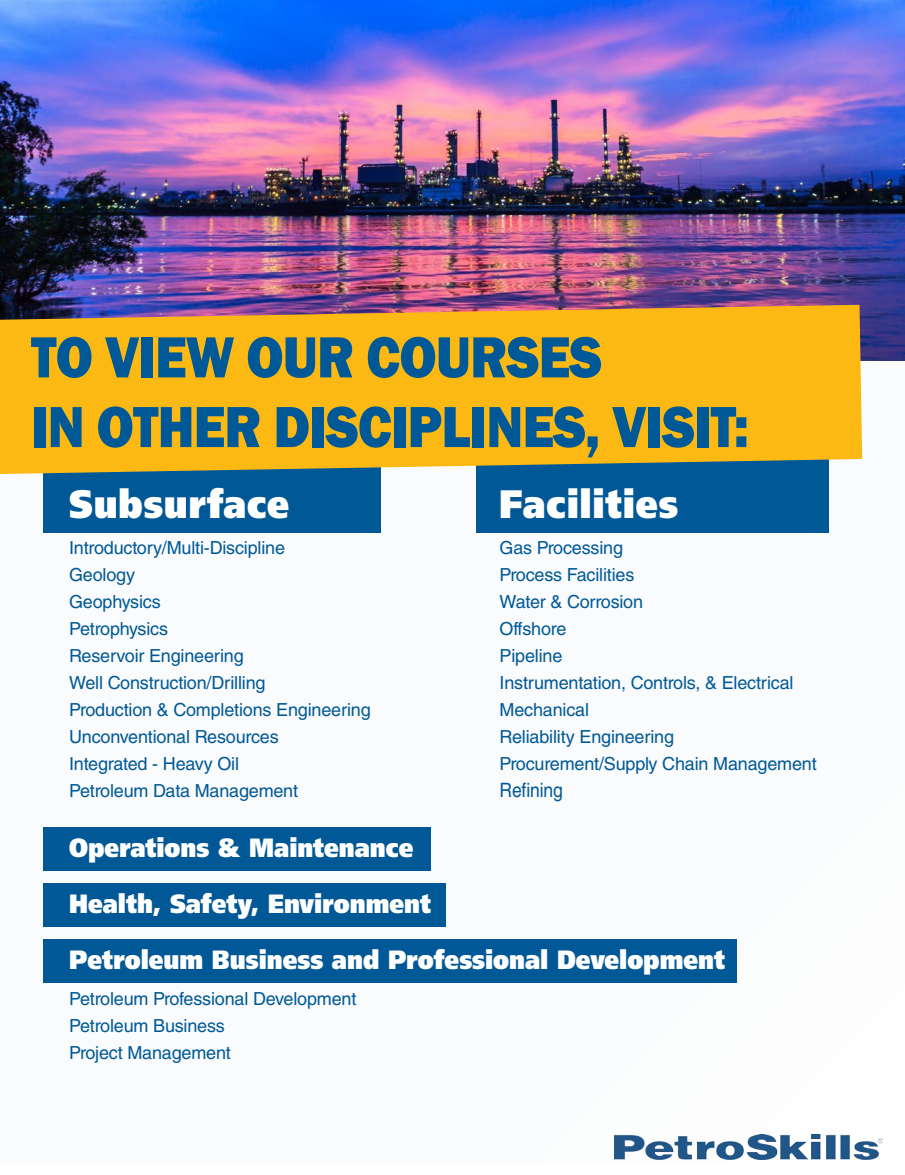
<style>
.page{position:relative;width:905px;height:1175px;background:#fff}
.page>*{position:absolute;margin:0;border:0;box-sizing:border-box;transform-origin:0 0}
.t1{font:800 60px/69.6px "Franklin Gothic";letter-spacing:-.015em;color:#005996;scale:.9 1}
.t2{font:900 39.6px "Frutiger LT Std";letter-spacing:.02em;color:#fff;scale:.88 1}
.t3{font:900 26.4px/56.2px "Frutiger LT Std";color:#fff;scale:.88 1}
.t4{font:19.8px "Helvetica LT Std";letter-spacing:-.005em;color:#005996;scale:.88 1}
.t5{font:18px/27px "Helvetica LT Std";letter-spacing:-.01em;color:#005996}
</style>
<div class="page">
<div style="left:0;top:348px;width:904px;height:814px;background:#fafbfc"></div>
<div style="left:43px;top:938px;width:694px;height:44px;background:#005996"></div>
<div style="left:43px;top:883px;width:403px;height:44px;background:#005996"></div>
<div style="left:43px;top:827px;width:387px;height:44px;background:#005996"></div>
<div style="left:476px;top:435px;width:352px;height:97px;background:#005996"></div>
<div style="left:43px;top:435px;width:337px;height:97px;background:#005996"></div>
<img style="left:0;top:0;width:904px;height:360px">
<svg style="left:0;top:305px;width:862px;height:169px;background:#edb01e"></svg>
<img style="left:614px;top:1134px;width:268px;height:25px">
<h1 class="t1" style="left:31px;top:322px;width:798px">TO VIEW OUR COURSES<br>IN OTHER DISCIPLINES, VISIT:</h1>
<h2 class="t2" style="left:69px;top:480px;width:251px">Subsurface</h2>
<p class="t5" style="left:69px;top:534px;width:303px">Introductory/Multi-Discipline<br>Geology<br>Geophysics<br>Petrophysics<br>Reservoir Engineering<br>Well Construction/Drilling<br>Production &amp; Completions Engineering<br>Unconventional Resources<br>Integrated - Heavy Oil<br>Petroleum Data Management</p>
<h2 class="t2" style="left:499px;top:480px;width:204px">Facilities</h2>
<p class="t5" style="left:499px;top:534px;width:318px">Gas Processing<br>Process Facilities<br>Water &amp; Corrosion<br>Offshore<br>Pipeline<br>Instrumentation, Controls, &amp; Electrical<br>Mechanical<br>Reliability Engineering<br>Procurement/Supply Chain Management</p>
<p class="t4" style="left:499px;top:778px;width:73px">Refining</p>
<h3 class="t3" style="left:69px;top:819px;width:746px">Operations &amp; Maintenance<br>Health, Safety, Environment<br>Petroleum Business and Professional Development</h3>
<p class="t5" style="left:69px;top:985px;width:289px">Petroleum Professional Development<br>Petroleum Business<br>Project Management</p>
</div>
